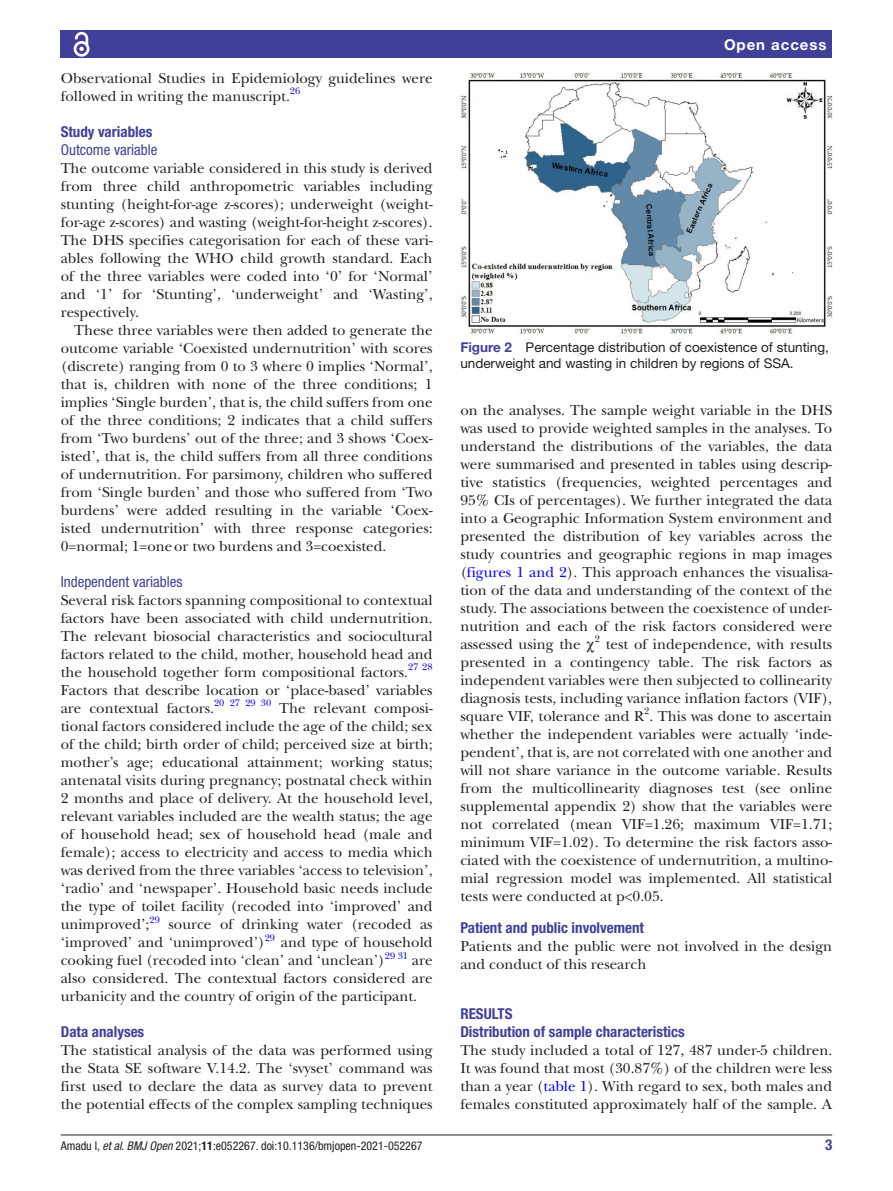
<style>
.page{position:relative;width:893px;height:1191px;background:#fff}
.page>*{position:absolute;margin:0;border:0;box-sizing:border-box;transform-origin:0 0}
.t1{font:15px/18px "New Baskerville";color:#231f20;text-align:justify}
.t2{font:700 condensed 15px/18px "Helvetica Neue LT Std";color:#414099}
.t3{font:condensed 15px "Helvetica Neue LT Std";color:#414099}
.t4{font:700 15px "Helvetica Neue LT Std";letter-spacing:.065em;color:#fff}
.t5{font:13.5px/16.2px "Helvetica Neue LT Std";color:#231f20}
.t6{font:condensed 12px "Helvetica Neue LT Std";color:#231f20}
.t7{font:9.9px "New Baskerville";color:#00f}
.t8{font:9.9px "New Baskerville";color:#231f20}
.s1{font-weight:700;color:#414099}
.s2{color:#00f}
.s3{font-style:italic}
.s4{font-weight:700}
</style>
<div class="page">
<hr style="left:61px;top:1134px;width:771px;height:1px;background:#231f20">
<div style="left:61px;top:31px;width:771px;height:27px;background:#414099"></div>
<svg style="left:73px;top:31px;width:17px;height:26px"></svg>
<img style="left:460px;top:73px;width:372px;height:261px">
<p class="t1" style="left:61px;top:69px;width:373px">Observational Studies in Epidemiology guidelines were followed in writing the manuscript.</p>
<p class="t7" style="left:290px;top:85px;width:12px">26</p>
<p class="t2" style="left:61px;top:122px;width:93px">Study variables</p>
<p class="t3" style="left:61px;top:141px;width:98px">Outcome variable</p>
<p class="t1" style="left:61px;top:159px;width:373px">The outcome variable considered in this study is derived from three child anthropometric variables including stunting (height-for-age z-scores); underweight (weight&shy;for-age z-scores) and wasting (weight-for-height z-scores).<br>The DHS specifies categorisation for each of these vari&shy;ables following the WHO child growth standard. Each of the three variables were coded into ‘0’ for ‘Normal’ and ‘1’ for ‘Stunting’, ‘underweight’ and ‘Wasting’, respectively.</p>
<p class="t1" style="left:61px;top:321px;width:373px;text-indent:14px">These three variables were then added to generate the outcome variable ‘Coexisted undernutrition’ with scores (discrete) ranging from 0 to 3 where 0 implies ‘Normal’, that is, children with none of the three conditions; 1 implies ‘Single burden’, that is, the child suffers from one of the three conditions; 2 indicates that a child suffers from ‘Two burdens’ out of the three; and 3 shows ‘Coex&shy;isted’, that is, the child suffers from all three conditions of undernutrition. For parsimony, children who suffered from ‘Single burden’ and those who suffered from ‘Two burdens’ were added resulting in the variable ‘Coex&shy;isted undernutrition’ with three response categories:<br>0=normal; 1=oneor two burdens and 3=coexisted.</p>
<p class="t3" style="left:61px;top:573px;width:123px">Independent variables</p>
<p class="t1" style="left:61px;top:591px;width:373px">Several risk factors spanning compositional to contextual factors have been associated with child undernutrition.<br>The relevant biosocial characteristics and sociocultural factors related to the child, mother, household head and the household together form compositional factors.</p>
<p class="t7" style="left:408px;top:661px;width:26px">27 28</p>
<p class="t1" style="left:61px;top:681px;width:373px">Factors that describe location or ‘place-based’ variables are contextual factors.</p>
<p class="t7" style="left:214px;top:697px;width:59px">20 27 29 30</p>
<p class="t1" style="left:61px;top:699px;width:373px;text-indent:219px">The relevant composi&shy;tional factors considered include the age of the child; sex of the child; birth order of child; perceived size at birth; mother’s age; educational attainment; working status; antenatal visits during pregnancy; postnatal check within 2 months and place of delivery. At the household level, relevant variables included are the wealth status; the age of household head; sex of household head (male and female); access to electricity and access to media which was derived from the three variables ‘access to television’, ‘radio’ and ‘newspaper’. Household basic needs include the type of toilet facility (recoded into ‘improved’ and unimproved’;<sup>29</sup></p>
<p class="t1" style="left:61px;top:915px;width:373px;text-indent:108px">source of drinking water (recoded as ‘improved’ and ‘unimproved’)</p>
<p class="t7" style="left:265px;top:931px;width:12px">29</p>
<p class="t1" style="left:61px;top:933px;width:373px;text-indent:220px">and type of household cooking fuel (recoded into ‘clean’ and ‘unclean’)</p>
<p class="t7" style="left:385px;top:949px;width:25px">29 31</p>
<p class="t1" style="left:61px;top:951px;width:373px;text-indent:351px">are also considered. The contextual factors considered are urbanicity and the country of origin of the participant.</p>
<p class="t2" style="left:61px;top:1022px;width:85px">Data analyses</p>
<p class="t1" style="left:61px;top:1041px;width:373px">The statistical analysis of the data was performed using the Stata SE software V.14.2. The ‘svyset’ command was first used to declare the data as survey data to prevent the potential effects of the complex sampling techniques</p>
<p class="t4" style="left:724px;top:35px;width:104px">Open access</p>
<p class="t5" style="left:460px;top:339px;width:370px"><span class="s1">Figure 2</span> Percentage distribution of coexistence of stunting, underweight and wasting in children by regions of SSA.</p>
<p class="t1" style="left:460px;top:401px;width:373px">on the analyses. The sample weight variable in the DHS was used to provide weighted samples in the analyses. To understand the distributions of the variables, the data were summarised and presented in tables using descrip&shy;tive statistics (frequencies, weighted percentages and 95% CIs of percentages). We further integrated the data into a Geographic Information System environment and presented the distribution of key variables across the study countries and geographic regions in map images (<span class="s2">figures 1 and 2</span>). This approach enhances the visualisa&shy;tion of the data and understanding of the context of the study. The associations between the coexistence of under&shy;nutrition and each of the risk factors considered were assessed using the</p>
<p class="t8" style="left:595px;top:633px;width:7px">2</p>
<p class="t1" style="left:460px;top:635px;width:373px;text-indent:145px">test of independence, with results presented in a contingency table. The risk factors as independent variables were then subjected to collinearity diagnosis tests, including variance inflation factors (VIF), square VIF, tolerance and R . This was done to ascertain</p>
<p class="t8" style="left:644px;top:705px;width:7px">2</p>
<p class="t1" style="left:460px;top:725px;width:373px">whether the independent variables were actually ‘inde&shy;pendent’, that is, are not correlated with one another and will not share variance in the outcome variable. Results from the multicollinearity diagnoses test (see online supplemental appendix 2) show that the variables were not correlated (mean VIF=1.26; maximum VIF=1.71; minimum VIF=1.02). To determine the risk factors asso&shy;ciated with the coexistence of undernutrition, a multino&shy;mial regression model was implemented. All statistical tests were conducted at p&lt;0.05.</p>
<p class="t2" style="left:460px;top:918px;width:185px">Patient and public involvement</p>
<p class="t1" style="left:460px;top:937px;width:373px">Patients and the public were not involved in the design and conduct of this research</p>
<p class="t2" style="left:460px;top:1004px;width:226px">RESULTS<br>Distribution of sample characteristics</p>
<p class="t1" style="left:460px;top:1041px;width:373px">The study included a total of 127, 487 under-5 children.<br>It was found that most (30.87%) of the children were less than a year (<span class="s2">table 1</span>). With regard to sex, both males and females constituted approximately half of the sample. A</p>
<p class="t6" style="left:61px;top:1138px;width:363px">Amadu I, <span class="s3">et al</span>. <span class="s3">BMJ Open</span> 2021;<span class="s4">11</span>:e052267. doi:10.1136/bmjopen-2021-052267</p>
<p class="t2" style="left:825px;top:1135px;width:9px">3</p>
</div>
